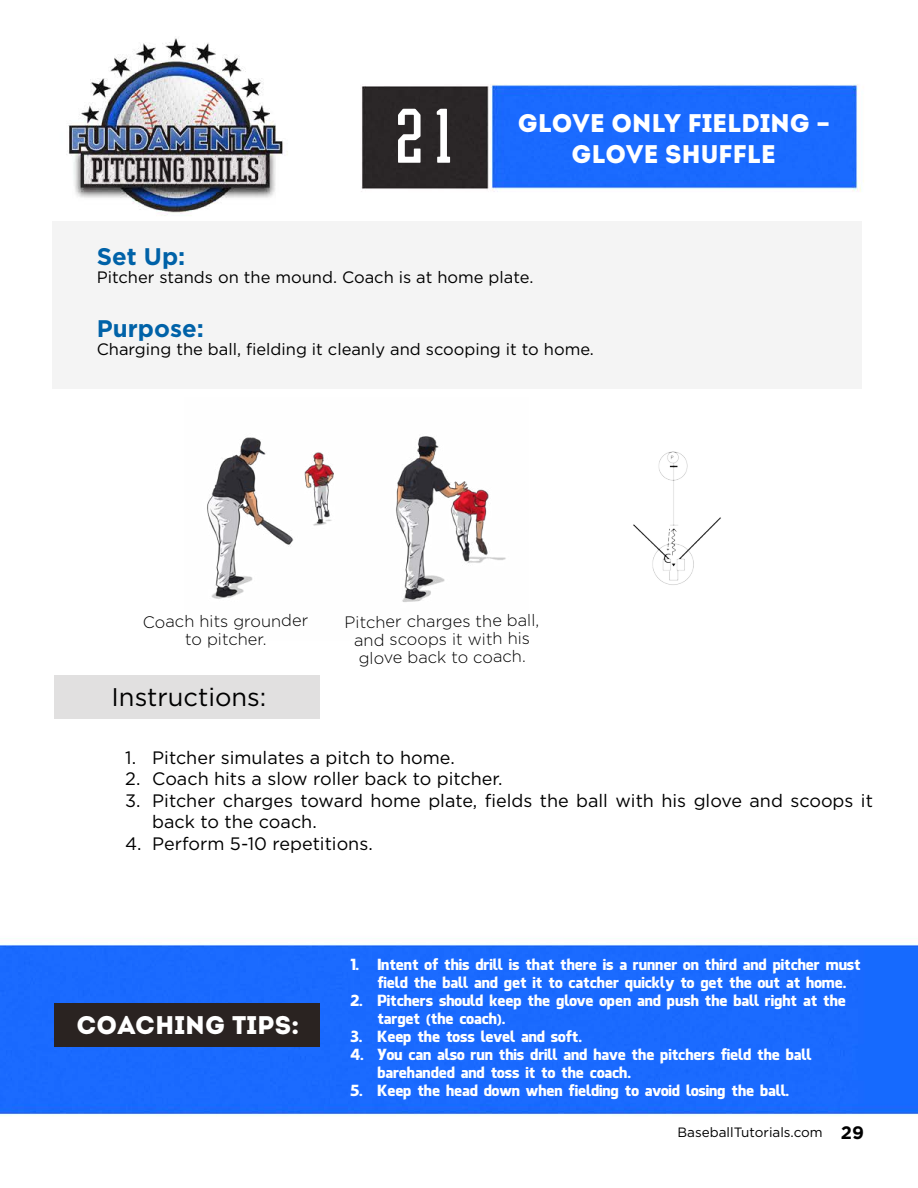
<style>
.page{position:relative;width:918px;height:1188px;background:#fff}
.page>*{position:absolute;margin:0;border:0;box-sizing:border-box;transform-origin:0 0}
.t1{font:54px "PROMESH";color:#fff}
.t2{font:25.5px "Intro";letter-spacing:-.01em;color:#fff}
.t3{font:25.5px "Gotham";color:#000}
.t4{font:700 24px "Gotham";color:#0062a8}
.t5{font:18px/21.6px "Gotham";color:#000}
.t6{font:16.5px "Gotham";color:#000}
.t7{font:300 16.5px/18px "Gotham";color:#000;text-align:center}
.t8{font:15px/18px "Facebook Letter Faces";letter-spacing:-.005em;color:#fff}
.t9{font:13.5px "Gotham";color:#000}
.s1{font-family:"Gotham";font-weight:700}
.s2{font-weight:700;font-size:18px}
</style>
<div class="page">
<img style="left:0;top:38px;width:918px;height:1078px">
<div style="left:52px;top:221px;width:810px;height:168px;background:#f4f4f4"></div>
<img style="left:574px;top:416px;width:205px;height:204px">
<div style="left:54px;top:675px;width:266px;height:43px;background:#e1e0e0"></div>
<img style="left:185px;top:398px;width:343px;height:242px">
<div style="left:54px;top:1003px;width:266px;height:44px;background:#2a2321"></div>
<h1 class="t1" style="left:392px;top:109px;width:70px">21</h1>
<h2 class="t2" style="left:518px;top:108px;width:314px">GLOVE ONLY FIELDING <span class="s1">–</span></h2>
<h2 class="t2" style="left:572px;top:139px;width:206px">GLOVE SHUFFLE</h2>
<h3 class="t4" style="left:97px;top:241px;width:90px">Set Up:</h3>
<p class="t6" style="left:97px;top:268px;width:438px">Pitcher stands on the mound. Coach is at home plate.</p>
<h3 class="t4" style="left:97px;top:313px;width:109px">Purpose:</h3>
<p class="t6" style="left:97px;top:340px;width:499px">Charging the ball, fielding it cleanly and scooping it to home.</p>
<p class="t7" style="left:143px;top:613px;width:167px;rotate:-1deg">Coach hits grounder to pitcher.</p>
<p class="t7" style="left:344px;top:614px;width:196px;rotate:-1deg">Pitcher charges the ball, and scoops it with his glove back to coach.</p>
<h2 class="t3" style="left:112px;top:683px;width:156px">Instructions:</h2>
<p class="t5" style="left:125px;top:746px;width:331px">1. Pitcher simulates a pitch to home.</p>
<p class="t5" style="left:125px;top:768px;width:379px">2. Coach hits a slow roller back to pitcher.</p>
<p class="t5" style="left:152px;top:789px;width:722px;text-indent:-27px">3. Pitcher charges toward home plate, fields the ball with his glove and scoops it back to the coach.</p>
<p class="t5" style="left:125px;top:832px;width:249px">4. Perform 5-10 repetitions.</p>
<h2 class="t2" style="left:76px;top:1009px;width:224px">COACHING TIPS:</h2>
<p class="t8" style="left:377px;top:956px;width:485px;text-indent:-27px">1. Intent of this drill is that there is a runner on third and pitcher must field the ball and get it to catcher quickly to get the out at home.</p>
<p class="t8" style="left:377px;top:992px;width:470px;text-indent:-27px">2. Pitchers should keep the glove open and push the ball right at the target (the coach).</p>
<p class="t8" style="left:350px;top:1028px;width:233px">3. Keep the toss level and soft.</p>
<p class="t8" style="left:377px;top:1046px;width:436px;text-indent:-27px">4. You can also run this drill and have the pitchers field the ball barehanded and toss it to the coach.</p>
<p class="t8" style="left:350px;top:1082px;width:440px">5. Keep the head down when fielding to avoid losing the ball.</p>
<p class="t9" style="left:678px;top:1125px;width:188px">BaseballTutorials.com <span class="s2">29</span></p>
</div>
